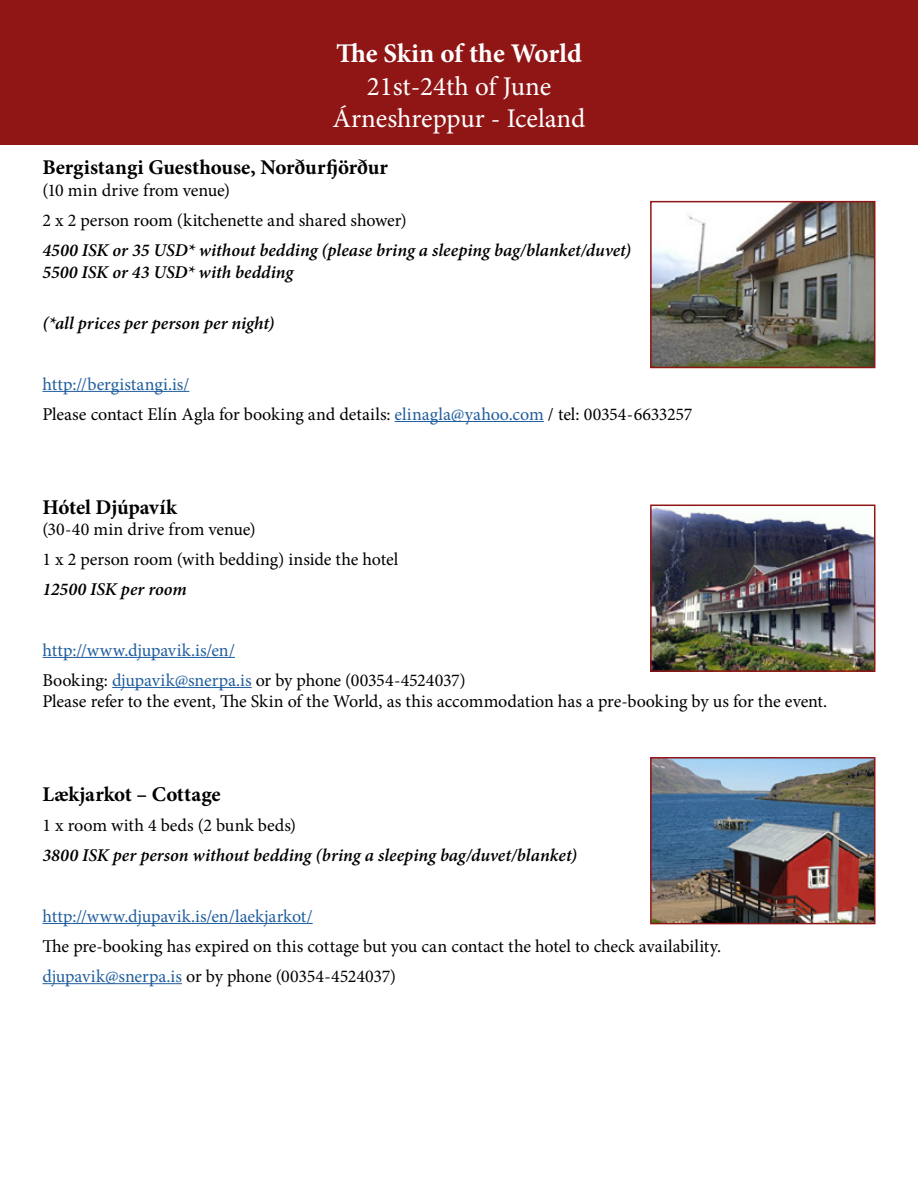
<style>
.page{position:relative;width:918px;height:1188px;background:#fff}
.page>*{position:absolute;margin:0;border:0;box-sizing:border-box;transform-origin:0 0}
.t1{font:27px/32.4px "Minion Pro";letter-spacing:-.005em;color:#fff;text-align:center}
.t2{font:700 27px "Minion Pro";color:#fff}
.t3{font:700 21px "Minion Pro";letter-spacing:-.005em;color:#000}
.t4{font:18px/30.2px "Minion Pro";letter-spacing:-.005em;color:#000}
.t5{font:italic 600 18px/21.6px "Minion Pro";color:#000}
.t6{font:18px/30.2px "Minion Pro";letter-spacing:-.005em;color:#215e9e}
.s1{color:#215e9e}
.s2{color:#000}
</style>
<div class="page">
<div style="left:0;top:0;width:918px;height:145px;background:#901616"></div>
<hr style="left:43px;top:391px;width:146px;height:1px;background:#215e9e">
<hr style="left:395px;top:421px;width:149px;height:1px;background:#215e9e">
<hr style="left:43px;top:657px;width:192px;height:1px;background:#215e9e">
<hr style="left:112px;top:687px;width:140px;height:1px;background:#215e9e">
<hr style="left:43px;top:923px;width:270px;height:1px;background:#215e9e">
<hr style="left:43px;top:983px;width:139px;height:1px;background:#215e9e">
<img style="left:653px;top:204px;width:219px;height:161px">
<div style="left:650px;top:201px;width:225px;height:167px;border:2px solid #901616"></div>
<img style="left:653px;top:508px;width:219px;height:161px">
<div style="left:650px;top:505px;width:225px;height:167px;border:2px solid #901616"></div>
<img style="left:653px;top:760px;width:219px;height:161px">
<div style="left:650px;top:757px;width:225px;height:167px;border:2px solid #901616"></div>
<h1 class="t2" style="left:336px;top:35px;width:247px">The Skin of the World</h1>
<h1 class="t1" style="left:333px;top:70px;width:254px">21st-24th of June<br>Árneshreppur - Iceland</h1>
<p class="t3" style="left:43px;top:153px;width:347px">Bergistangi Guesthouse, Norðurfjörður</p>
<p class="t4" style="left:43px;top:175px;width:366px">(10 min drive from venue)<br>2 x 2 person room (kitchenette and shared shower)</p>
<p class="t5" style="left:43px;top:239px;width:590px">4500 ISK or 35 USD* without bedding (please bring a sleeping bag/blanket/duvet)<br>5500 ISK or 43 USD* with bedding</p>
<p class="t5" style="left:43px;top:313px;width:233px">(*all prices per person per night)</p>
<p class="t4" style="left:43px;top:369px;width:651px"><span class="s1">http://bergistangi.is/<br></span>Please contact Elín Agla for booking and details: <span class="s1">elinagla@yahoo.com</span> / tel: 00354-6633257</p>
<p class="t3" style="left:43px;top:492px;width:136px">Hótel Djúpavík</p>
<p class="t4" style="left:43px;top:514px;width:357px">(30-40 min drive from venue)<br>1 x 2 person room (with bedding) inside the hotel</p>
<p class="t5" style="left:43px;top:579px;width:146px">12500 ISK per room</p>
<p class="t6" style="left:43px;top:635px;width:425px">http://www.djupavik.is/en/<br><span class="s2">Booking:</span> djupavik@snerpa.is <span class="s2">or by phone (00354-4524037)</span></p>
<p class="t4" style="left:43px;top:687px;width:786px">Please refer to the event, The Skin of the World, as this accommodation has a pre-booking by us for the event.</p>
<p class="t3" style="left:43px;top:780px;width:179px">Lækjarkot – Cottage</p>
<p class="t4" style="left:43px;top:811px;width:255px">1 x room with 4 beds (2 bunk beds)</p>
<p class="t5" style="left:43px;top:845px;width:536px">3800 ISK per person without bedding (bring a sleeping bag/duvet/blanket)</p>
<p class="t6" style="left:43px;top:901px;width:272px">http://www.djupavik.is/en/laekjarkot/</p>
<p class="t4" style="left:43px;top:931px;width:680px">The pre-booking has expired on this cottage but you can contact the hotel to check availability. <span class="s1">djupavik@snerpa.is</span> or by phone (00354-4524037)</p>
</div>
